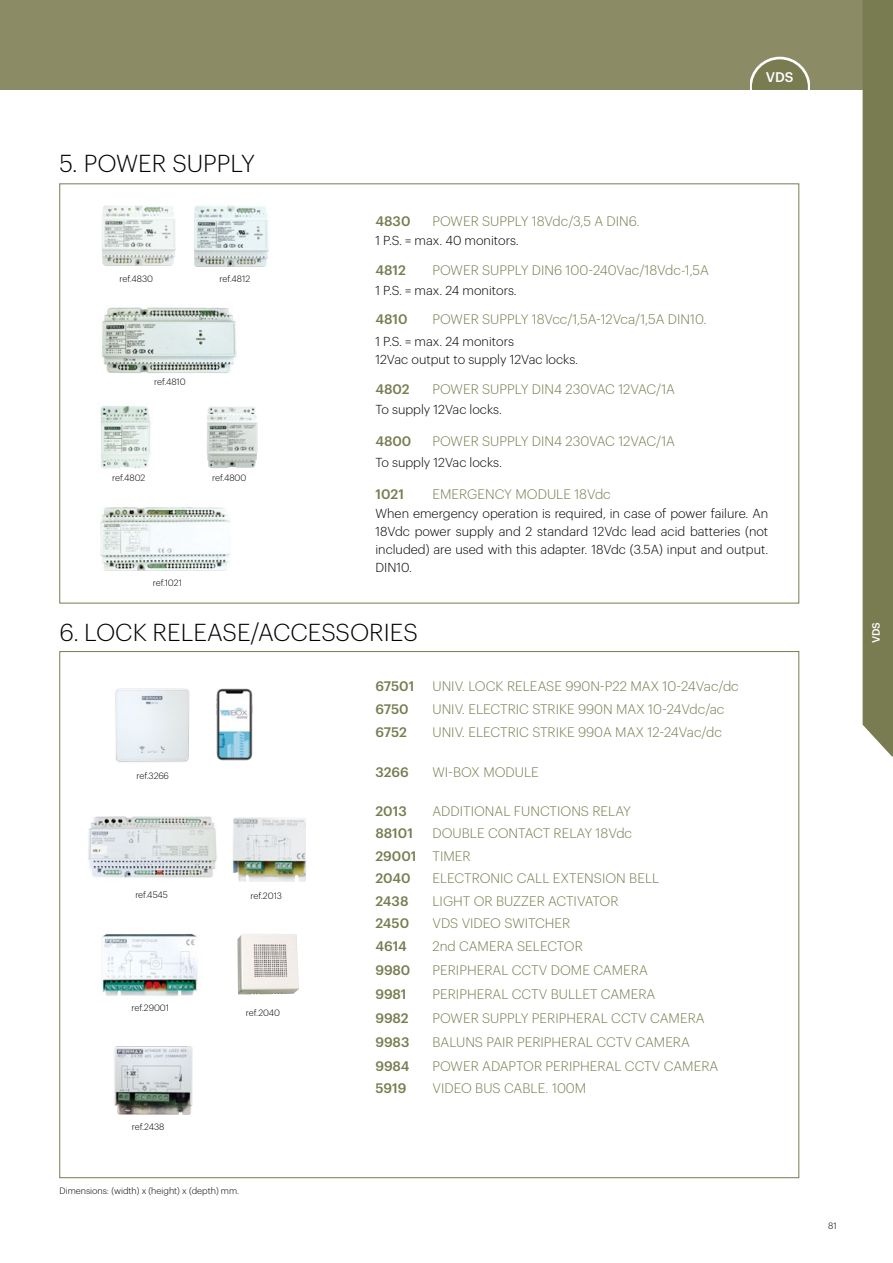
<style>
.page{position:relative;width:893px;height:1263px;background:#fff}
.page>*{position:absolute;margin:0;border:0;box-sizing:border-box;transform-origin:0 0}
.t1{font:300 24px "Graphik";color:#000}
.t2{font:500 13.65px "Graphik";color:#fff}
.t3{font:300 13.5px/22.5px "Graphik";color:#787c50}
.t4{font:500 13.5px "Graphik";letter-spacing:-.005em;color:#787c50}
.t5{font:300 12.75px/18px "Graphik";color:#000;text-align:justify}
.t6{font:500 10.5px "Graphik";color:#fff}
.t7{font:300 9px "Graphik";color:#000}
.s1{font-weight:500}
</style>
<div class="page">
<div style="left:0;top:0;width:893px;height:89px;background:#8b8c65"></div>
<svg style="left:750px;top:57px;width:59px;height:32px"></svg>
<div style="left:863px;top:0;width:30px;height:757px;background:#787c50"></div>
<img style="left:194px;top:205px;width:75px;height:62px">
<img style="left:102px;top:307px;width:135px;height:67px">
<img style="left:101px;top:507px;width:130px;height:64px">
<img style="left:102px;top:205px;width:74px;height:61px">
<img style="left:100px;top:406px;width:51px;height:63px">
<img style="left:207px;top:406px;width:51px;height:62px">
<img style="left:115px;top:688px;width:75px;height:74px">
<svg style="left:146px;top:702px;width:12px;height:2px"></svg>
<img style="left:216px;top:688px;width:37px;height:73px">
<img style="left:88px;top:816px;width:129px;height:62px">
<img style="left:233px;top:817px;width:73px;height:65px">
<img style="left:101px;top:934px;width:97px;height:62px">
<img style="left:237px;top:934px;width:62px;height:60px">
<img style="left:114px;top:1046px;width:79px;height:69px">
<h1 class="t1" style="left:60px;top:146px;width:197px">5. POWER SUPPLY</h1>
<p class="t7" style="left:120px;top:272px;width:35px">ref.4830</p>
<p class="t7" style="left:220px;top:272px;width:32px">ref.4812</p>
<p class="t7" style="left:154px;top:375px;width:33px">ref.4810</p>
<p class="t7" style="left:112px;top:472px;width:35px">ref.4802</p>
<p class="t7" style="left:212px;top:472px;width:36px">ref.4800</p>
<p class="t7" style="left:153px;top:576px;width:31px">ref.1021</p>
<p class="t4" style="left:375px;top:211px;width:36px">4830</p>
<p class="t3" style="left:432px;top:209px;width:209px">POWER SUPPLY 18Vdc/3,5 A DIN6.</p>
<p class="t5" style="left:375px;top:231px;width:145px">1 P.S. = max. 40 monitors.</p>
<p class="t4" style="left:375px;top:260px;width:32px">4812</p>
<p class="t3" style="left:432px;top:258px;width:278px">POWER SUPPLY DIN6 100-240Vac/18Vdc-1,5A</p>
<p class="t5" style="left:375px;top:280px;width:143px">1 P.S. = max. 24 monitors.</p>
<p class="t4" style="left:375px;top:308px;width:34px">4810</p>
<p class="t3" style="left:432px;top:306px;width:275px">POWER SUPPLY 18Vcc/1,5A-12Vca/1,5A DIN10.</p>
<p class="t5" style="left:375px;top:331px;width:204px">1 P.S. = max. 24 monitors<br>12Vac output to supply 12Vac locks.</p>
<p class="t5" style="left:375px;top:399px;width:128px">To supply 12Vac locks.</p>
<p class="t4" style="left:375px;top:379px;width:36px">4802</p>
<p class="t3" style="left:432px;top:377px;width:244px">POWER SUPPLY DIN4 230VAC 12VAC/1A</p>
<p class="t4" style="left:375px;top:431px;width:37px">4800</p>
<p class="t3" style="left:432px;top:429px;width:244px">POWER SUPPLY DIN4 230VAC 12VAC/1A</p>
<p class="t5" style="left:375px;top:452px;width:128px">To supply 12Vac locks.</p>
<p class="t4" style="left:375px;top:484px;width:30px">1021</p>
<p class="t3" style="left:432px;top:482px;width:180px">EMERGENCY MODULE 18Vdc</p>
<p class="t2" style="left:766px;top:67px;width:29px">VDS</p>
<p class="t5" style="left:375px;top:503px;width:394px">When emergency operation is required, in case of power failure. An 18Vdc power supply and 2 standard 12Vdc lead acid batteries (not included) are used with this adapter. 18Vdc (3.5A) input and output.<br>DIN10.</p>
<h1 class="t1" style="left:60px;top:615px;width:360px">6. LOCK RELEASE/ACCESSORIES</h1>
<p class="t7" style="left:136px;top:769px;width:34px">ref.3266</p>
<p class="t7" style="left:135px;top:888px;width:34px">ref.4545</p>
<p class="t7" style="left:251px;top:889px;width:33px">ref.2013</p>
<p class="t7" style="left:131px;top:1001px;width:39px">ref.29001</p>
<p class="t7" style="left:246px;top:1006px;width:36px">ref.2040</p>
<p class="t7" style="left:132px;top:1120px;width:34px">ref.2438</p>
<p class="t7" style="left:60px;top:1184px;width:181px">Dimensions: (width) x (height) x (depth) mm.</p>
<p class="t4" style="left:375px;top:676px;width:40px">67501</p>
<p class="t3" style="left:432px;top:674px;width:308px">UNIV. LOCK RELEASE 990N-P22 MAX 10-24Vac/dc</p>
<p class="t4" style="left:375px;top:699px;width:35px">6750</p>
<p class="t3" style="left:432px;top:697px;width:293px">UNIV. ELECTRIC STRIKE 990N MAX 10-24Vdc/ac</p>
<p class="t4" style="left:375px;top:721px;width:33px">6752</p>
<p class="t3" style="left:432px;top:719px;width:291px">UNIV. ELECTRIC STRIKE 990A MAX 12-24Vac/dc</p>
<p class="t4" style="left:375px;top:762px;width:35px">3266</p>
<p class="t3" style="left:432px;top:760px;width:108px">WI-BOX MODULE</p>
<p class="t4" style="left:375px;top:800px;width:33px">2013</p>
<p class="t3" style="left:432px;top:798px;width:200px">ADDITIONAL FUNCTIONS RELAY</p>
<p class="t4" style="left:375px;top:823px;width:39px">88101</p>
<p class="t3" style="left:375px;top:821px;width:258px;text-indent:57px">DOUBLE CONTACT RELAY 18Vdc<br><span class="s1">29001</span> TIMER<br><span class="s1">2040</span></p>
<p class="t3" style="left:432px;top:866px;width:228px">ELECTRONIC CALL EXTENSION BELL</p>
<p class="t4" style="left:375px;top:890px;width:34px">2438</p>
<p class="t3" style="left:432px;top:888px;width:188px">LIGHT OR BUZZER ACTIVATOR</p>
<p class="t4" style="left:375px;top:913px;width:35px">2450</p>
<p class="t3" style="left:432px;top:911px;width:139px">VDS VIDEO SWITCHER</p>
<p class="t4" style="left:375px;top:935px;width:33px">4614</p>
<p class="t3" style="left:432px;top:933px;width:152px">2nd CAMERA SELECTOR</p>
<p class="t4" style="left:375px;top:959px;width:36px">9980</p>
<p class="t3" style="left:432px;top:957px;width:217px">PERIPHERAL CCTV DOME CAMERA</p>
<p class="t4" style="left:375px;top:983px;width:33px">9981</p>
<p class="t3" style="left:432px;top:981px;width:224px">PERIPHERAL CCTV BULLET CAMERA</p>
<p class="t4" style="left:375px;top:1007px;width:35px">9982</p>
<p class="t3" style="left:432px;top:1005px;width:274px">POWER SUPPLY PERIPHERAL CCTV CAMERA</p>
<p class="t4" style="left:375px;top:1031px;width:35px">9983</p>
<p class="t3" style="left:432px;top:1029px;width:259px">BALUNS PAIR PERIPHERAL CCTV CAMERA</p>
<p class="t4" style="left:375px;top:1055px;width:36px">9984</p>
<p class="t3" style="left:432px;top:1053px;width:287px">POWER ADAPTOR PERIPHERAL CCTV CAMERA</p>
<p class="t4" style="left:375px;top:1078px;width:32px">5919</p>
<p class="t3" style="left:432px;top:1076px;width:155px">VIDEO BUS CABLE. 100M</p>
<p class="t7" style="left:828px;top:1219px;width:10px">81</p>
<p class="t6" style="left:868px;top:643px;width:23px;rotate:-90deg">VDS</p>
</div>
